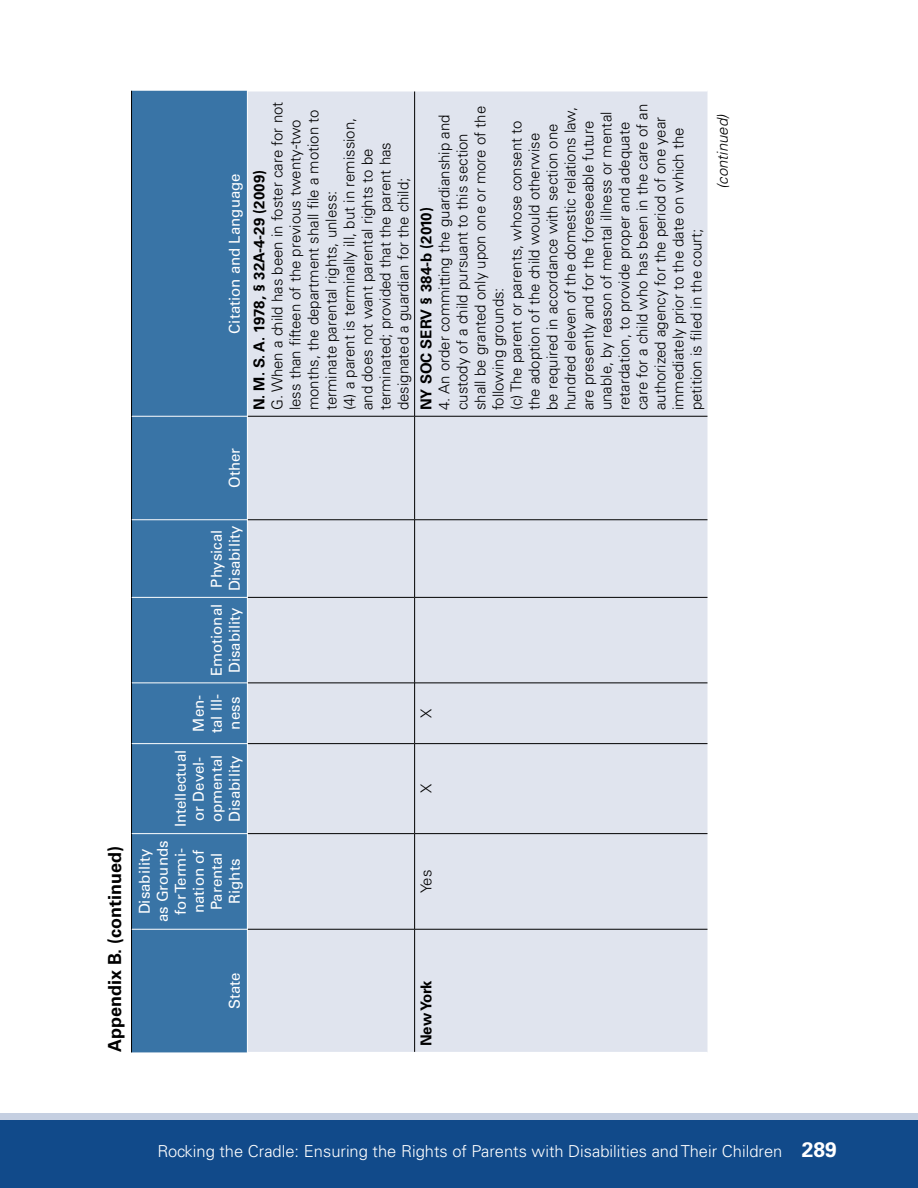
<style>
.page{position:relative;width:918px;height:1188px;background:#fff}
.page>*{position:absolute;margin:0;border:0;box-sizing:border-box;transform-origin:0 0}
.TT{font:700 18px "Univers LT Std";color:#000}
.t1{font:300 16.5px "Univers LT Std";color:#fff}
.TB{font:300 15px/18px "Univers LT Std";color:#000}
.TCh{font:15px/18px "Univers LT Std";color:#fff;text-align:center}
.TB-2{font:700 15px "Univers LT Std";color:#000}
.TB-3{font:italic 300 15px "Univers LT Std";color:#000}
.s1{font-weight:700;font-size:21px}
</style>
<div class="page">
<div style="left:132px;top:91px;width:115px;height:961px;background:#3974a6"></div>
<div style="left:248px;top:92px;width:459px;height:960px;background:#e0e4ee"></div>
<hr style="left:414px;top:92px;width:1px;height:324px;background:#000">
<hr style="left:248px;top:929px;width:166px;height:1px;background:#000">
<hr style="left:248px;top:833px;width:166px;height:1px;background:#000">
<hr style="left:248px;top:743px;width:166px;height:1px;background:#000">
<hr style="left:248px;top:682px;width:166px;height:1px;background:#000">
<hr style="left:248px;top:597px;width:166px;height:1px;background:#000">
<hr style="left:248px;top:519px;width:166px;height:1px;background:#000">
<hr style="left:248px;top:416px;width:166px;height:1px;background:#000">
<hr style="left:414px;top:929px;width:1px;height:123px;background:#000">
<hr style="left:414px;top:834px;width:1px;height:95px;background:#000">
<hr style="left:415px;top:929px;width:292px;height:1px;background:#000">
<hr style="left:414px;top:744px;width:1px;height:90px;background:#000">
<hr style="left:415px;top:833px;width:292px;height:1px;background:#000">
<hr style="left:414px;top:683px;width:1px;height:61px;background:#000">
<hr style="left:415px;top:743px;width:292px;height:1px;background:#000">
<hr style="left:414px;top:597px;width:1px;height:86px;background:#000">
<hr style="left:415px;top:682px;width:292px;height:1px;background:#000">
<hr style="left:414px;top:520px;width:1px;height:77px;background:#000">
<hr style="left:415px;top:597px;width:292px;height:1px;background:#000">
<hr style="left:414px;top:416px;width:1px;height:104px;background:#000">
<hr style="left:415px;top:519px;width:292px;height:1px;background:#000">
<hr style="left:415px;top:416px;width:292px;height:1px;background:#000">
<hr style="left:131px;top:929px;width:1px;height:123px;background:#000">
<hr style="left:131px;top:834px;width:1px;height:95px;background:#000">
<hr style="left:131px;top:744px;width:1px;height:90px;background:#000">
<hr style="left:131px;top:683px;width:1px;height:61px;background:#000">
<hr style="left:131px;top:597px;width:1px;height:86px;background:#000">
<hr style="left:131px;top:520px;width:1px;height:77px;background:#000">
<hr style="left:131px;top:416px;width:1px;height:104px;background:#000">
<hr style="left:131px;top:91px;width:1px;height:325px;background:#000">
<hr style="left:132px;top:929px;width:115px;height:1px;background:#fff">
<hr style="left:132px;top:833px;width:115px;height:1px;background:#fff">
<hr style="left:132px;top:743px;width:115px;height:1px;background:#fff">
<hr style="left:132px;top:682px;width:115px;height:1px;background:#fff">
<hr style="left:132px;top:597px;width:115px;height:1px;background:#fff">
<hr style="left:132px;top:519px;width:115px;height:1px;background:#fff">
<hr style="left:132px;top:416px;width:115px;height:1px;background:#fff">
<div style="left:0;top:1114px;width:918px;height:6px;background:#c5cfe1"></div>
<div style="left:0;top:1120px;width:918px;height:68px;background:#114a8a"></div>
<p class="TB" style="left:268px;top:410px;width:310px;rotate:-90deg">G. When a child has been in foster care for not less than fifteen of the previous twenty-two months, the department shall file a motion to terminate parental rights, unless:</p>
<p class="TB" style="left:340px;top:410px;width:294px;rotate:-90deg">(4) a parent is terminally ill, but in remission, and does not want parental rights to be terminated; provided that the parent has designated a guardian for the child;</p>
<p class="TCh" style="left:226px;top:334px;width:162px;rotate:-90deg">Citation and Language</p>
<p class="TB-2" style="left:251px;top:410px;width:242px;rotate:-90deg">N. M. S. A. 1978, § 32A-4-29 (2009)</p>
<p class="TB" style="left:435px;top:410px;width:306px;rotate:-90deg">4. An order committing the guardianship and custody of a child pursuant to this section shall be granted only upon one or more of the following grounds:</p>
<p class="TB" style="left:507px;top:410px;width:308px;rotate:-90deg">(c) The parent or parents, whose consent to the adoption of the child would otherwise<br>be required in accordance with section one hundred eleven of the domestic relations law, are presently and for the foreseeable future unable, by reason of mental illness or mental retardation, to provide proper and adequate care for a child who has been in the care of an authorized agency for the period of one year immediately prior to the date on which the petition is filed in the court;</p>
<p class="TB-3" style="left:713px;top:189px;width:76px;rotate:-90deg">(continued)</p>
<p class="TB-2" style="left:417px;top:410px;width:205px;rotate:-90deg">NY SOC SERV § 384-b (2010)</p>
<p class="TCh" style="left:226px;top:488px;width:42px;rotate:-90deg">Other</p>
<p class="TT" style="left:104px;top:1052px;width:208px;rotate:-90deg">Appendix B. (continued)</p>
<p class="TCh" style="left:208px;top:591px;width:67px;text-align:left;rotate:-90deg">Physical<br>Disability</p>
<p class="TCh" style="left:208px;top:676px;width:74px;text-align:left;rotate:-90deg">Emotional<br>Disability</p>
<p class="TCh" style="left:190px;top:733px;width:41px;text-align:justify;rotate:-90deg">Men&shy;tal Ill&shy;ness</p>
<p class="TCh" style="left:172px;top:827px;width:79px;rotate:-90deg">Intellectual or Devel&shy;opmental<br>Disability</p>
<p class="TCh" style="left:136px;top:922px;width:83px;rotate:-90deg">Disability as Grounds for Termi&shy;nation of<br>Parental<br>Rights</p>
<p class="TCh" style="left:226px;top:1009px;width:38px;rotate:-90deg">State</p>
<p class="TB" style="left:417px;top:718px;width:11px;rotate:-90deg">X</p>
<p class="TB" style="left:417px;top:793px;width:11px;rotate:-90deg">X</p>
<p class="TB" style="left:417px;top:893px;width:24px;rotate:-90deg">Yes</p>
<p class="TB-2" style="left:417px;top:1046px;width:67px;rotate:-90deg">New York</p>
<p class="t1" style="left:157px;top:1141px;width:681px">Rocking the Cradle: Ensuring the Rights of Parents with Disabilities and Their Children <span class="s1">289</span></p>
</div>
